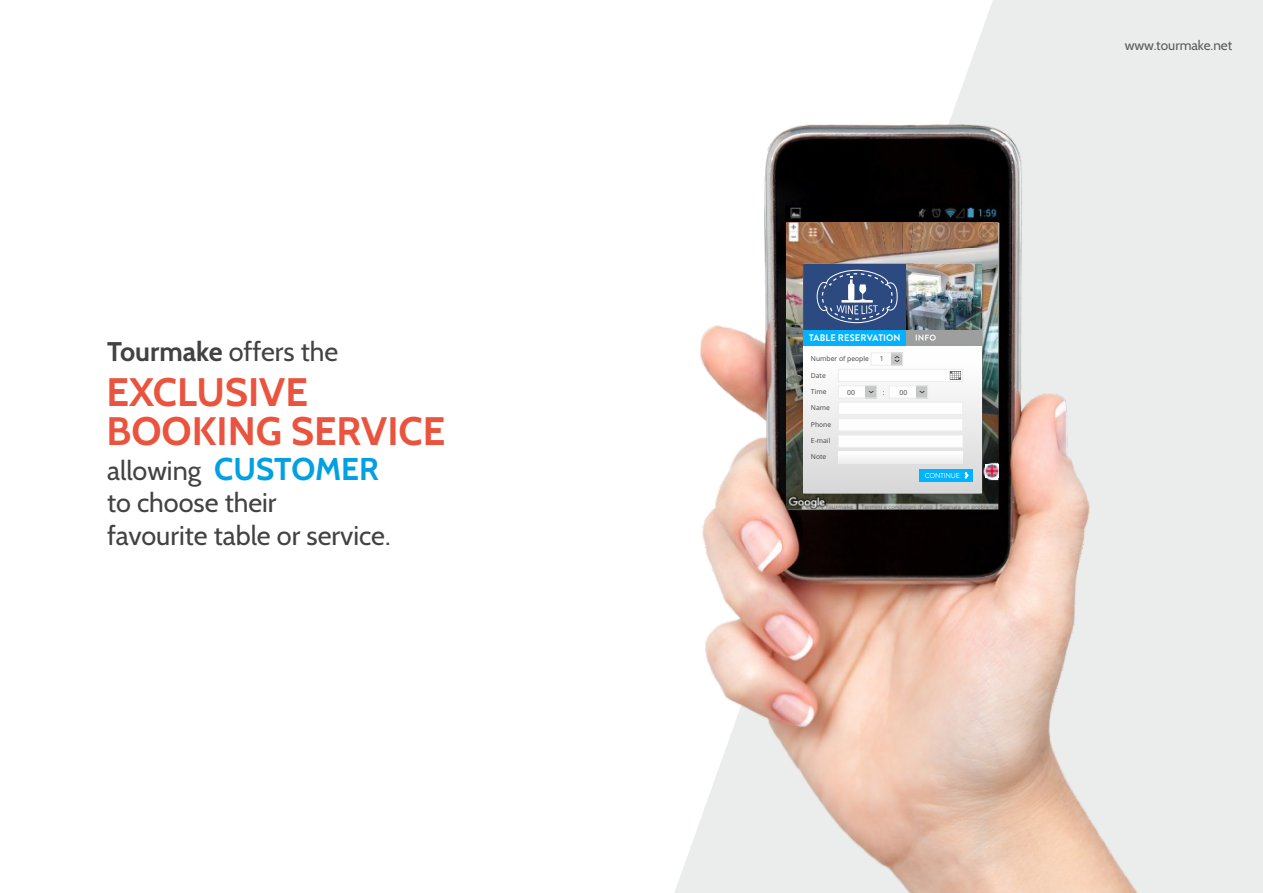
<style>
.page{position:relative;width:1263px;height:893px;background:#fff}
.page>*{position:absolute;margin:0;border:0;box-sizing:border-box;transform-origin:0 0}
.t1{font:700 39.75px/38.2px "Cabin";color:#ea533d}
.t2{font:27px/32.4px "Cabin";color:#434242}
.t3{font:13.5px "Cabin";color:#5b5b5b}
.t4{font:700 9.45px "Brandon Grotesque";letter-spacing:.02em;color:#fefefe;scale:.96 1}
.t5{font:7.2px "Brandon Grotesque";letter-spacing:-.025em;color:#fefefe}
.t6{font:6.9px "Open Sans";color:#434242}
.t7{font:6.75px "Open Sans";color:#434242}
.s1{font-weight:700}
.s2{font-weight:700;font-size:31.5px;color:#00a0e3}
</style>
<div class="page">
<svg style="left:674px;top:0;width:589px;height:893px;fill:#ebecec"></svg>
<img style="left:700px;top:124px;width:441px;height:769px">
<img style="left:786px;top:205px;width:213px;height:304px">
<img style="left:786px;top:222px;width:212px;height:44px">
<img style="left:803px;top:264px;width:195px;height:229px">
<p class="t2" style="left:107px;top:336px;width:233px"><span class="s1">Tourmake</span> offers the</p>
<h1 class="t1" style="left:107px;top:373px;width:340px">EXCLUSIVE<br>BOOKING SERVICE</h1>
<p class="t2" style="left:107px;top:455px;width:285px">allowing <span class="s2">CUSTOMER </span>to choose their<br>favourite table or service.</p>
<p class="t4" style="left:809px;top:334px;width:97px">TABLE RESERVATION</p>
<p class="t6" style="left:880px;top:356px;width:5px">1</p>
<p class="t7" style="left:811px;top:356px;width:60px">Number of people</p>
<p class="t7" style="left:811px;top:372px;width:16px">Date</p>
<p class="t7" style="left:811px;top:389px;width:17px">Time</p>
<p class="t7" style="left:811px;top:405px;width:21px">Name</p>
<p class="t7" style="left:811px;top:421px;width:22px">Phone</p>
<p class="t7" style="left:811px;top:438px;width:21px">E-mail</p>
<p class="t7" style="left:811px;top:454px;width:17px">Note</p>
<p class="t6" style="left:847px;top:390px;width:9px">00</p>
<p class="t6" style="left:883px;top:390px;width:3px">:</p>
<p class="t6" style="left:899px;top:390px;width:9px">00</p>
<p class="t5" style="left:925px;top:473px;width:37px">CONTINUE</p>
<p class="t3" style="left:1125px;top:37px;width:109px">www.tourmake.net</p>
</div>
